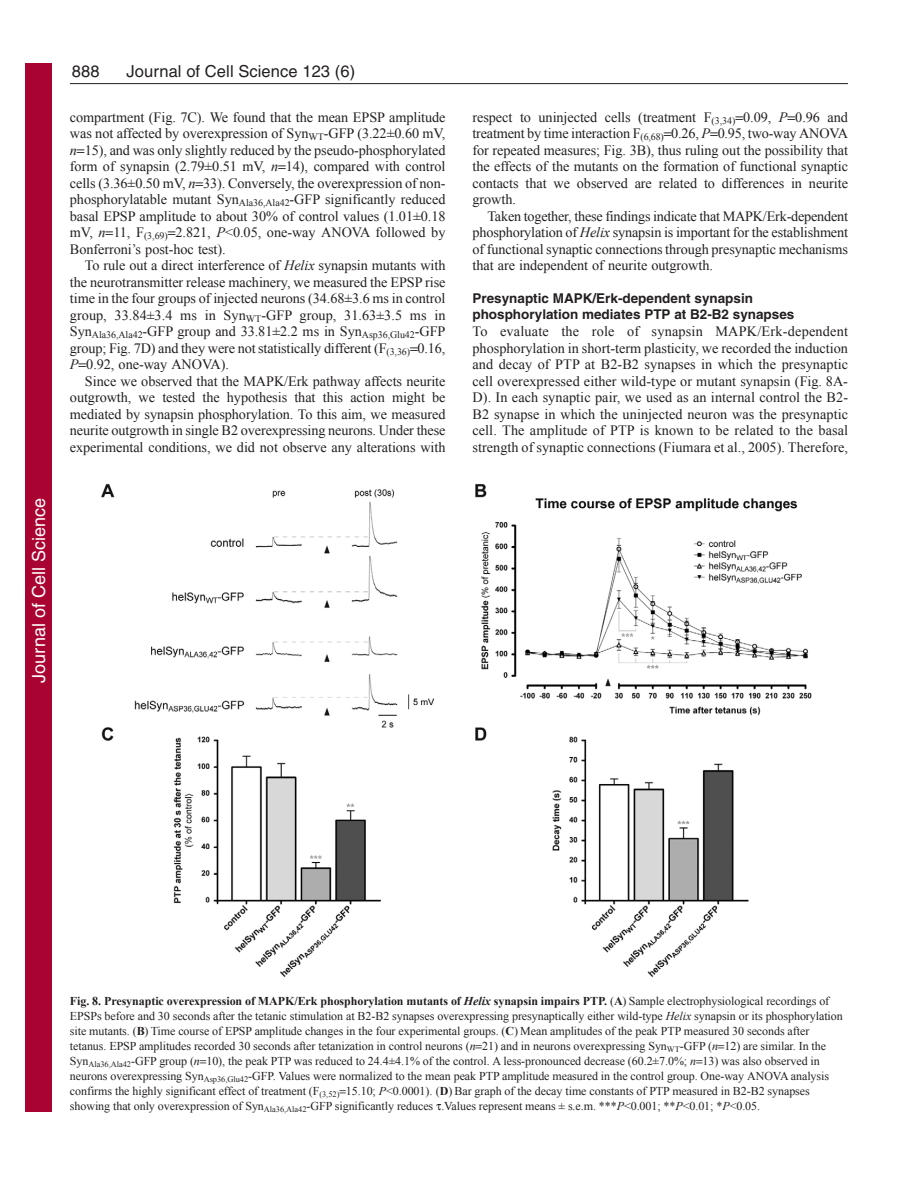
<style>
.page{position:relative;width:918px;height:1188px;background:#fff}
.page>*{position:absolute;margin:0;border:0;box-sizing:border-box;transform-origin:0 0}
.t1{font:18px "Helvetica";color:#fff}
.t2{font:16.5px "Helvetica";letter-spacing:.005em;color:#231f20}
.t3{font:14.25px/16.5px "Times New Roman";letter-spacing:-.005em;color:#231f20;text-align:justify}
.t4{font:700 13.5px/16.5px "Helvetica";color:#231f20}
.t5{font:12px/15px "Times New Roman";letter-spacing:-.005em;color:#231f20}
.s1{font-style:italic}
.s2{font-weight:700}
.s3{font-weight:700;font-style:italic}
</style>
<div class="page">
<hr style="left:70px;top:83px;width:778px;height:1px;background:#231f20">
<img style="left:101px;top:483px;width:711px;height:494px">
<div style="left:26px;top:64px;width:26px;height:1048px;background:#a90332"></div>
<p class="t1" style="left:28px;top:683px;width:186px;rotate:-90deg">Journal of Cell Science</p>
<p class="t2" style="left:127px;top:65px;width:230px">Journal of Cell Science 123 (6)</p>
<p class="t2" style="left:72px;top:65px;width:29px">888</p>
<p class="t3" style="left:70px;top:108px;width:377px">compartment (Fig. 7C). We found that the mean EPSP amplitude was not affected by overexpression of Syn<sub>WT</sub>-GFP (3.22±0.60 mV, <span class="s1">n</span> 15), and was only slightly reduced by the pseudo-phosphorylated form of synapsin (2.79±0.51 mV, <span class="s1">n</span> 14), compared with control cells (3.36±0.50 mV, <span class="s1">n</span> 33). Conversely, the overexpression of non&shy;phosphorylatable mutant Syn<sub>Ala36,Ala42</sub>-GFP significantly reduced basal EPSP amplitude to about 30% of control values (1.01±0.18 mV, <span class="s1">n</span> 11, F<sub>(3,69)</sub> 2.821, <span class="s1">P</span>&lt;0.05, one-way ANOVA followed by Bonferroni’s post-hoc test).</p>
<p class="t3" style="left:70px;top:257px;width:377px;text-indent:15px">To rule out a direct interference of <span class="s1">Helix</span> synapsin mutants with the neurotransmitter release machinery, we measured the EPSP rise time in the four groups of injected neurons (34.68±3.6 ms in control group, 33.84±3.4 ms in Syn<sub>WT</sub>-GFP group, 31.63±3.5 ms in Syn<sub>Ala36,Ala42</sub>-GFP group and 33.81±2.2 ms in Syn<sub>Asp36,Glu42</sub>-GFP group; Fig. 7D) and they were not statistically different (F<sub>(3,36)</sub> 0.16, <span class="s1">P</span> 0.92, one-way ANOVA).</p>
<p class="t3" style="left:70px;top:372px;width:377px;text-indent:15px">Since we observed that the MAPK/Erk pathway affects neurite outgrowth, we tested the hypothesis that this action might be mediated by synapsin phosphorylation. To this aim, we measured neurite outgrowth in single B2 overexpressing neurons. Under these experimental conditions, we did not observe any alterations with</p>
<p class="t3" style="left:472px;top:108px;width:377px">respect to uninjected cells (treatment F<sub>(3,34)</sub> 0.09, <span class="s1">P</span> 0.96 and treatment by time interaction F<sub>(6,68)</sub> 0.26, <span class="s1">P</span> 0.95, two-way ANOVA for repeated measures; Fig. 3B), thus ruling out the possibility that the effects of the mutants on the formation of functional synaptic contacts that we observed are related to differences in neurite growth.</p>
<p class="t3" style="left:472px;top:207px;width:377px;text-indent:15px">Taken together, these findings indicate that MAPK/Erk-dependent phosphorylation of <span class="s1">Helix</span> synapsin is important for the establishment of functional synaptic connections through presynaptic mechanisms that are independent of neurite outgrowth.</p>
<p class="t4" style="left:472px;top:291px;width:323px">Presynaptic MAPK/Erk-dependent synapsin phosphorylation mediates PTP at B2-B2 synapses</p>
<p class="t3" style="left:472px;top:323px;width:377px">To evaluate the role of synapsin MAPK/Erk-dependent phosphorylation in short-term plasticity, we recorded the induction and decay of PTP at B2-B2 synapses in which the presynaptic cell overexpressed either wild-type or mutant synapsin (Fig. 8A-D). In each synaptic pair, we used as an internal control the B2- B2 synapse in which the uninjected neuron was the presynaptic cell. The amplitude of PTP is known to be related to the basal strength of synaptic connections (Fiumara et al., 2005). Therefore,</p>
<p class="t5" style="left:70px;top:993px;width:774px"><span class="s2">Fig. 8. Presynaptic overexpression of MAPK/Erk phosphorylation mutants of</span> <span class="s3">Helix</span> <span class="s2">synapsin impairs PTP.</span> (<span class="s2">A</span>) Sample electrophysiological recordings of EPSPs before and 30 seconds after the tetanic stimulation at B2-B2 synapses overexpressing presynaptically either wild-type <span class="s1">Helix</span> synapsin or its phosphorylation site mutants. (<span class="s2">B</span>) Time course of EPSP amplitude changes in the four experimental groups. (<span class="s2">C</span>) Mean amplitudes of the peak PTP measured 30 seconds after tetanus. EPSP amplitudes recorded 30 seconds after tetanization in control neurons (<span class="s1">n</span> 21) and in neurons overexpressing Syn<sub>WT</sub>-GFP (<span class="s1">n</span> 12) are similar. In the Syn<sub>Ala36,Ala42</sub>-GFP group (<span class="s1">n</span> 10), the peak PTP was reduced to 24.4±4.1% of the control. A less-pronounced decrease (60.2±7.0%; <span class="s1">n</span> 13) was also observed in neurons overexpressing Syn<sub>Asp36,Glu42</sub>-GFP. Values were normalized to the mean peak PTP amplitude measured in the control group. One-way ANOVA analysis confirms the highly significant effect of treatment (F<sub>(3,52)</sub> 15.10; <span class="s1">P</span>&lt;0.0001). (<span class="s2">D</span>) Bar graph of the decay time constants of PTP measured in B2-B2 synapses showing that only overexpression of Syn<sub>Ala36,Ala42</sub>-GFP significantly reduces ▼.Values represent means ± s.e.m. ***<span class="s1">P</span>&lt;0.001; **<span class="s1">P</span>&lt;0.01; *<span class="s1">P</span>&lt;0.05.</p>
</div>
